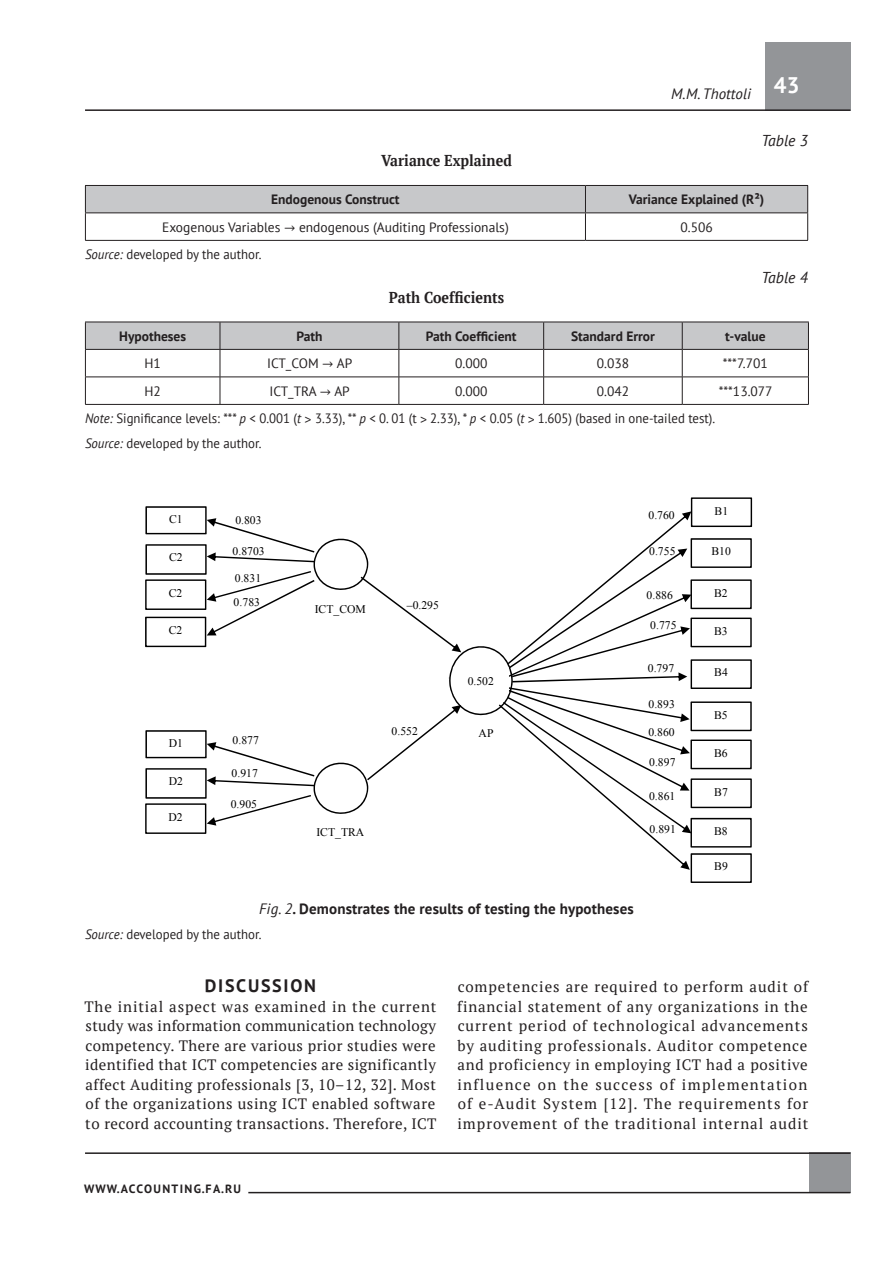
<style>
.page{position:relative;width:893px;height:1263px;background:#fff}
.page>*{position:absolute;margin:0;border:0;box-sizing:border-box;transform-origin:0 0}
.t1{font:700 22.5px "PT Sans";color:#fff}
.t2{font:700 18px "PT Sans";letter-spacing:.095em;color:#231f20}
.t3{font:700 15.75px "PT Serif";color:#231f20;scale:.9 1}
.t4{font:italic 15.75px "PT Sans";color:#231f20}
.t5{font:15px/19.5px "PT Serif";letter-spacing:.05em;color:#231f20;text-align:justify}
.t6{font:700 15px "PT Sans";letter-spacing:.01em;color:#231f20}
.t7{font:italic 15px "PT Sans";color:#231f20}
.t8{font:13.5px/24.8px "PT Sans";color:#231f20;scale:.95 1}
.t9{font:13.5px "PT Sans";color:#231f20}
.t10{font:700 13.5px "PT Sans";color:#231f20}
.t11{font:700 12px "PT Sans";letter-spacing:.11em;color:#231f20}
.t12{font:11.7px/23.5px "Times New Roman";letter-spacing:.005em;color:#000}
.s1{font-family:"Cambria Math"}
.s2{font-style:italic}
.s3{font-weight:400;font-style:italic}
</style>
<div class="page">
<div style="left:809px;top:1152px;width:41px;height:41px;background:#939598"></div>
<div style="left:765px;top:43px;width:85px;height:68px;background:#939598"></div>
<hr style="left:85px;top:109px;width:765px;height:2px;background:#231f20">
<hr style="left:85px;top:1152px;width:765px;height:2px;background:#231f20">
<hr style="left:248px;top:1192px;width:602px;height:1px;background:#231f20">
<hr style="left:85px;top:240px;width:500px;height:1px;background:#231f20">
<hr style="left:585px;top:240px;width:223px;height:1px;background:#231f20">
<svg style="left:85px;top:185px;width:723px;height:55px"></svg>
<hr style="left:85px;top:212px;width:500px;height:1px;background:#231f20">
<hr style="left:585px;top:212px;width:223px;height:1px;background:#231f20">
<hr style="left:85px;top:404px;width:135px;height:1px;background:#231f20">
<hr style="left:220px;top:404px;width:179px;height:1px;background:#231f20">
<hr style="left:399px;top:404px;width:145px;height:1px;background:#231f20">
<hr style="left:544px;top:404px;width:138px;height:1px;background:#231f20">
<hr style="left:682px;top:404px;width:127px;height:1px;background:#231f20">
<svg style="left:85px;top:322px;width:724px;height:82px"></svg>
<hr style="left:85px;top:349px;width:135px;height:1px;background:#231f20">
<hr style="left:220px;top:349px;width:179px;height:1px;background:#231f20">
<hr style="left:399px;top:349px;width:145px;height:1px;background:#231f20">
<hr style="left:544px;top:349px;width:138px;height:1px;background:#231f20">
<hr style="left:682px;top:349px;width:127px;height:1px;background:#231f20">
<svg style="left:145px;top:497px;width:607px;height:386px"></svg>
<p class="t7" style="left:671px;top:84px;width:81px">M.M. Thottoli</p>
<h1 class="t1" style="left:774px;top:70px;width:27px">43</h1>
<p class="t4" style="left:761px;top:131px;width:48px">Table 3</p>
<p class="t3" style="left:381px;top:150px;width:147px">Variance Explained</p>
<p class="t10" style="left:271px;top:191px;width:130px">Endogenous Construct</p>
<p class="t10" style="left:629px;top:191px;width:137px">Variance Explained (R²)</p>
<p class="t9" style="left:162px;top:218px;width:348px">Exogenous Variables <span class="s1">→</span> endogenous (Auditing Professionals)</p>
<p class="t9" style="left:680px;top:218px;width:34px">0.506</p>
<p class="t8" style="left:85px;top:242px;width:187px"><span class="s2">Source:</span> developed by the author.</p>
<p class="t4" style="left:761px;top:267px;width:48px">Table 4</p>
<p class="t3" style="left:389px;top:287px;width:130px">Path Coefficients</p>
<p class="t10" style="left:119px;top:327px;width:68px">Hypotheses</p>
<p class="t10" style="left:296px;top:327px;width:28px">Path</p>
<p class="t10" style="left:426px;top:327px;width:92px">Path Coefficient</p>
<p class="t10" style="left:571px;top:327px;width:85px">Standard Error</p>
<p class="t10" style="left:725px;top:327px;width:42px">t-value</p>
<p class="t9" style="left:144px;top:355px;width:18px">H1</p>
<p class="t9" style="left:267px;top:355px;width:87px">ICT_COM <span class="s1">→</span> AP</p>
<p class="t9" style="left:455px;top:355px;width:34px">0.000</p>
<p class="t9" style="left:597px;top:355px;width:34px">0.038</p>
<p class="t9" style="left:723px;top:355px;width:47px">***7.701</p>
<p class="t9" style="left:144px;top:382px;width:18px">H2</p>
<p class="t9" style="left:270px;top:382px;width:82px">ICT_TRA <span class="s1">→</span> AP</p>
<p class="t9" style="left:455px;top:382px;width:34px">0.000</p>
<p class="t9" style="left:597px;top:382px;width:34px">0.042</p>
<p class="t9" style="left:719px;top:382px;width:55px">***13.077</p>
<p class="t8" style="left:85px;top:406px;width:665px"><span class="s2">Note:</span> Significance levels: *** <span class="s2">p</span> &lt; 0.001 (<span class="s2">t</span> <span class="s1">˃</span> 3.33), ** <span class="s2">p</span> &lt; 0. 01 (t <span class="s1">˃</span> 2.33), * <span class="s2">p</span> &lt; 0.05 (<span class="s2">t</span> <span class="s1">˃</span> 1.605) (based in one-tailed test).<br><span class="s2">Source:</span> developed by the author.</p>
<p class="t12" style="left:169px;top:507px;width:15px">C1</p>
<p class="t12" style="left:169px;top:545px;width:15px">C2</p>
<p class="t12" style="left:169px;top:580px;width:15px">C2</p>
<p class="t12" style="left:169px;top:618px;width:15px">C2</p>
<p class="t12" style="left:169px;top:731px;width:16px">D1</p>
<p class="t12" style="left:169px;top:769px;width:16px">D2</p>
<p class="t12" style="left:169px;top:804px;width:16px">D2</p>
<p class="t12" style="left:235px;top:508px;width:28px">0.803</p>
<p class="t12" style="left:233px;top:539px;width:34px">0.8703</p>
<p class="t12" style="left:234px;top:566px;width:29px">0.831<br>0.783</p>
<p class="t12" style="left:233px;top:728px;width:28px">0.877</p>
<p class="t12" style="left:232px;top:760px;width:28px">0.917</p>
<p class="t12" style="left:231px;top:792px;width:28px">0.905</p>
<p class="t12" style="left:315px;top:597px;width:53px">ICT_COM</p>
<p class="t12" style="left:407px;top:593px;width:34px">–0.295</p>
<p class="t12" style="left:392px;top:719px;width:28px">0.552</p>
<p class="t12" style="left:468px;top:669px;width:28px">0.502</p>
<p class="t12" style="left:479px;top:721px;width:16px">AP</p>
<p class="t12" style="left:316px;top:820px;width:49px">ICT_TRA</p>
<p class="t12" style="left:648px;top:503px;width:28px">0.760</p>
<p class="t12" style="left:649px;top:539px;width:28px">0.755</p>
<p class="t12" style="left:647px;top:583px;width:28px">0.886</p>
<p class="t12" style="left:650px;top:613px;width:28px">0.775</p>
<p class="t12" style="left:648px;top:655px;width:28px">0.797</p>
<p class="t12" style="left:649px;top:692px;width:28px">0.893</p>
<p class="t12" style="left:648px;top:720px;width:28px">0.860</p>
<p class="t12" style="left:649px;top:750px;width:28px">0.897</p>
<p class="t12" style="left:649px;top:784px;width:28px">0.861</p>
<p class="t12" style="left:650px;top:817px;width:28px">0.891</p>
<p class="t6" style="left:259px;top:899px;width:376px"><span class="s3">Fig. 2</span>. Demonstrates the results of testing the hypotheses</p>
<p class="t8" style="left:85px;top:921px;width:187px"><span class="s2">Source:</span> developed by the author.</p>
<p class="t12" style="left:715px;top:498px;width:15px">B1</p>
<p class="t12" style="left:711px;top:539px;width:21px">B10</p>
<p class="t12" style="left:714px;top:580px;width:15px">B2</p>
<p class="t12" style="left:714px;top:619px;width:15px">B3</p>
<p class="t12" style="left:714px;top:660px;width:15px">B4</p>
<p class="t12" style="left:714px;top:703px;width:15px">B5</p>
<p class="t12" style="left:714px;top:741px;width:15px">B6</p>
<p class="t12" style="left:714px;top:779px;width:15px">B7</p>
<p class="t12" style="left:714px;top:819px;width:15px">B8</p>
<p class="t12" style="left:714px;top:854px;width:15px">B9</p>
<p class="t2" style="left:205px;top:974px;width:113px">Discussion</p>
<p class="t5" style="left:84px;top:996px;width:353px">The initial aspect was examined in the current study was information communication technology competency. There are various prior studies were identified that ICT competencies are significantly affect Auditing professionals [3, 10–12, 32]. Most of the organizations using ICT enabled software to record accounting transactions. Therefore, ICT</p>
<p class="t11" style="left:84px;top:1181px;width:158px">www.accounting.fa.ru</p>
<p class="t5" style="left:457px;top:977px;width:353px">competencies are required to perform audit of financial statement of any organizations in the current period of technological advancements by auditing professionals. Auditor competence and proficiency in employing ICT had a positive influence on the success of implementation of e-Audit System [12]. The requirements for improvement of the traditional internal audit</p>
</div>
